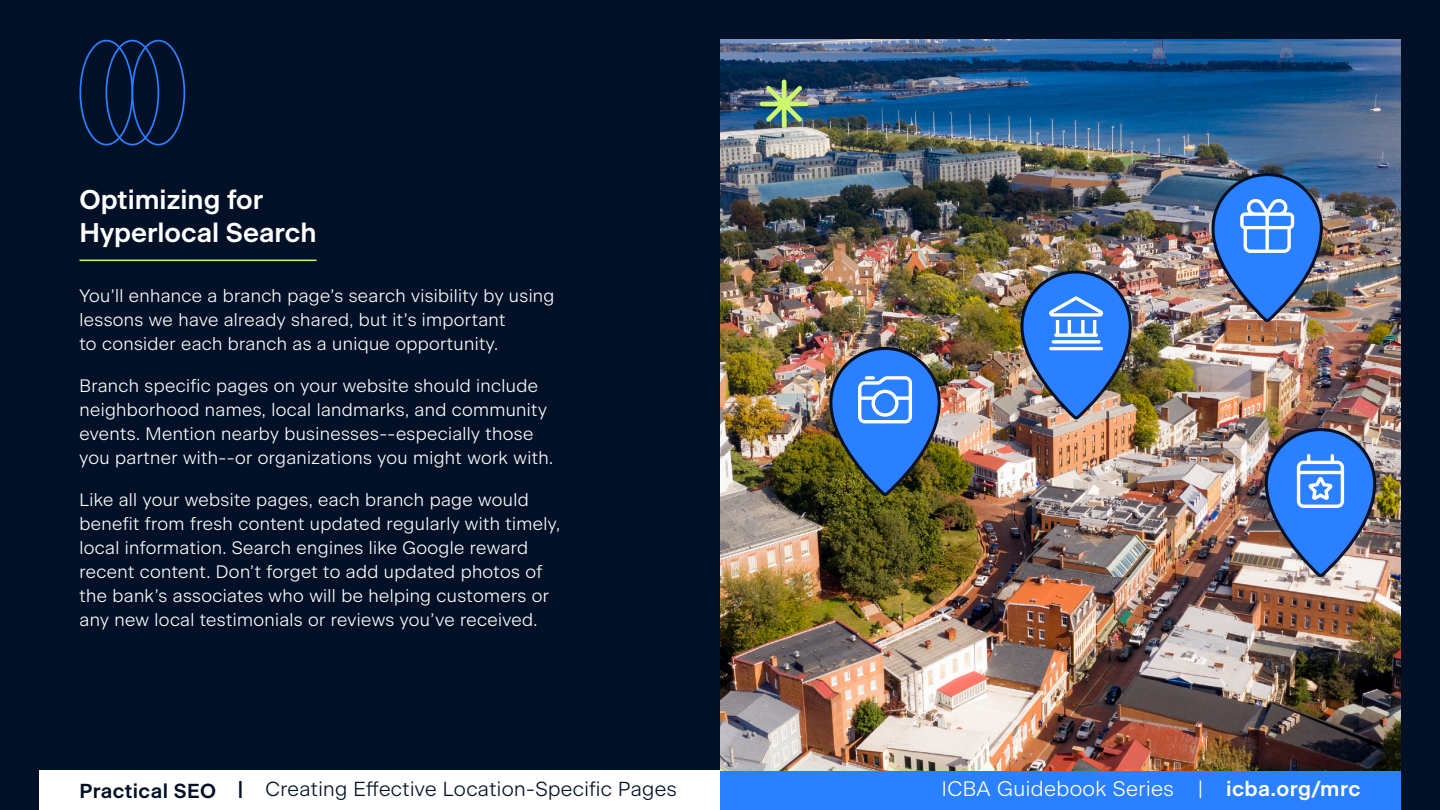
<style>
.page{position:relative;width:1440px;height:810px;background:#001026}
.page>*{position:absolute;margin:0;border:0;box-sizing:border-box;transform-origin:0 0}
.t1{font:600 27px/32.4px "Beausite Classic";color:#fff}
.t2{font:300 21px "Beausite Classic";letter-spacing:.02em;color:#fff}
.t3{font:300 20.25px "Beausite Classic";letter-spacing:.02em;color:#001026}
.t4{font:300 18px/24px "Beausite Classic";letter-spacing:.02em;color:#fff}
.s1{font-weight:600}
</style>
<div class="page">
<div style="left:720px;top:770px;width:680px;height:40px;background:#2b80ff"></div>
<div style="left:40px;top:770px;width:680px;height:40px;background:#fff"></div>
<svg style="left:80px;top:40px;width:105px;height:106px"></svg>
<hr style="left:80px;top:260px;width:237px;height:1px;background:#ccf86e">
<img style="left:720px;top:40px;width:680px;height:730px">
<img style="left:1211px;top:173px;width:113px;height:150px">
<img style="left:829px;top:346px;width:113px;height:151px">
<img style="left:1020px;top:270px;width:113px;height:150px">
<img style="left:1264px;top:428px;width:114px;height:150px">
<img style="left:760px;top:79px;width:49px;height:49px">
<h1 class="t1" style="left:80px;top:181px;width:239px">Optimizing for<br>Hyperlocal Search</h1>
<p class="t4" style="left:80px;top:282px;width:476px">You’ll enhance a branch page’s search visibility by using lessons we have already shared, but it’s important<br>to consider each branch as a unique opportunity.</p>
<p class="t4" style="left:80px;top:372px;width:475px">Branch specific pages on your website should include neighborhood names, local landmarks, and community events. Mention nearby businesses--especially those you partner with--or organizations you might work with.</p>
<p class="t4" style="left:80px;top:486px;width:482px">Like all your website pages, each branch page would benefit from fresh content updated regularly with timely, local information. Search engines like Google reward recent content. Don’t forget to add updated photos of the bank’s associates who will be helping customers or any new local testimonials or reviews you’ve received.</p>
<p class="t3" style="left:80px;top:774px;width:599px"><span class="s1">Practical SEO |</span> Creating Effective Location-Specific Pages</p>
<p class="t2" style="left:942px;top:773px;width:420px">ICBA Guidebook Series | <span class="s1">icba.org/mrc</span></p>
</div>
